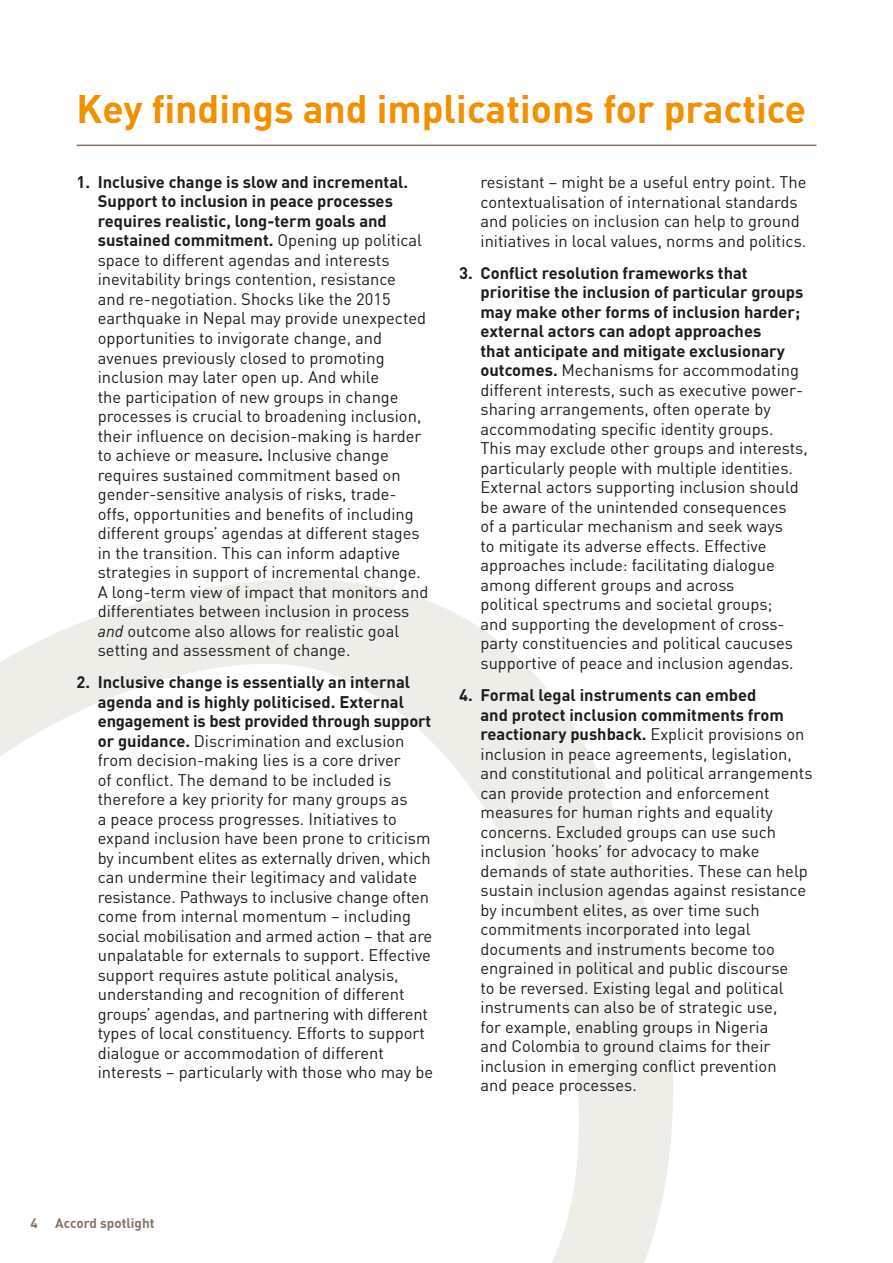
<style>
.page{position:relative;width:893px;height:1263px;background:#fff}
.page>*{position:absolute;margin:0;border:0;box-sizing:border-box;transform-origin:0 0}
.t1{font:700 39px "DIN";color:#f39000}
.t2{font:16.5px/19.5px "DIN";color:#1d1d1b}
.t3{font:700 13.5px "DIN";color:#857466}
.s1{font-weight:700}
.s2{font-weight:700;font-style:italic}
.s3{font-style:italic}
</style>
<div class="page">
<svg style="left:0;top:579px;width:673px;height:684px"></svg>
<hr style="left:77px;top:145px;width:739px;height:1px;background:#857466">
<h1 class="t1" style="left:77px;top:84px;width:731px">Key findings and implications for practice</h1>
<p class="t2" style="left:98px;top:172px;width:332px;text-indent:-21px"><span class="s1">1. Inclusive change is slow and incremental.<br>Support to inclusion in peace processes requires realistic, long-term goals and sustained commitment.</span> Opening up political space to different agendas and interests inevitability brings contention, resistance<br>and re-negotiation. Shocks like the 2015 earthquake in Nepal may provide unexpected opportunities to invigorate change, and avenues previously closed to promoting inclusion may later open up. And while<br>the participation of new groups in change processes is crucial to broadening inclusion, their influence on decision-making is harder to achieve or measure<span class="s2">.</span> Inclusive change requires sustained commitment based on gender-sensitive analysis of risks, trade&shy;offs, opportunities and benefits of including different groups’ agendas at different stages in the transition. This can inform adaptive strategies in support of incremental change.<br>A long-term view of impact that monitors and differentiates between inclusion in process <span class="s3">and</span> outcome also allows for realistic goal setting and assessment of change.</p>
<p class="t2" style="left:98px;top:672px;width:337px;text-indent:-21px"><span class="s1">2. Inclusive change is essentially an internal agenda and is highly politicised. External engagement is best provided through support or guidance.</span> Discrimination and exclusion from decision-making lies is a core driver<br>of conflict. The demand to be included is therefore a key priority for many groups as<br>a peace process progresses. Initiatives to expand inclusion have been prone to criticism by incumbent elites as externally driven, which can undermine their legitimacy and validate resistance. Pathways to inclusive change often come from internal momentum – including social mobilisation and armed action – that are unpalatable for externals to support. Effective support requires astute political analysis, understanding and recognition of different groups’ agendas, and partnering with different types of local constituency. Efforts to support dialogue or accommodation of different interests – particularly with those who may be</p>
<p class="t2" style="left:480px;top:172px;width:328px">resistant – might be a useful entry point. The contextualisation of international standards and policies on inclusion can help to ground initiatives in local values, norms and politics.</p>
<p class="t2" style="left:480px;top:263px;width:329px;text-indent:-21px"><span class="s1">3. Conflict resolution frameworks that prioritise the inclusion of particular groups may make other forms of inclusion harder; external actors can adopt approaches<br>that anticipate and mitigate exclusionary outcomes.</span> Mechanisms for accommodating different interests, such as executive power&shy;sharing arrangements, often operate by accommodating specific identity groups.<br>This may exclude other groups and interests, particularly people with multiple identities.<br>External actors supporting inclusion should be aware of the unintended consequences<br>of a particular mechanism and seek ways<br>to mitigate its adverse effects. Effective approaches include: facilitating dialogue among different groups and across<br>political spectrums and societal groups;<br>and supporting the development of cross&shy;party constituencies and political caucuses supportive of peace and inclusion agendas.</p>
<p class="t2" style="left:480px;top:685px;width:334px;text-indent:-21px"><span class="s1">4. Formal legal instruments can embed<br>and protect inclusion commitments from reactionary pushback.</span> Explicit provisions on inclusion in peace agreements, legislation, and constitutional and political arrangements can provide protection and enforcement measures for human rights and equality concerns. Excluded groups can use such inclusion ‘hooks’ for advocacy to make demands of state authorities. These can help sustain inclusion agendas against resistance by incumbent elites, as over time such commitments incorporated into legal documents and instruments become too engrained in political and public discourse<br>to be reversed. Existing legal and political instruments can also be of strategic use,<br>for example, enabling groups in Nigeria<br>and Colombia to ground claims for their inclusion in emerging conflict prevention<br>and peace processes.</p>
<p class="t3" style="left:30px;top:1214px;width:9px">4</p>
<p class="t3" style="left:55px;top:1214px;width:101px">Accord spotlight</p>
</div>
